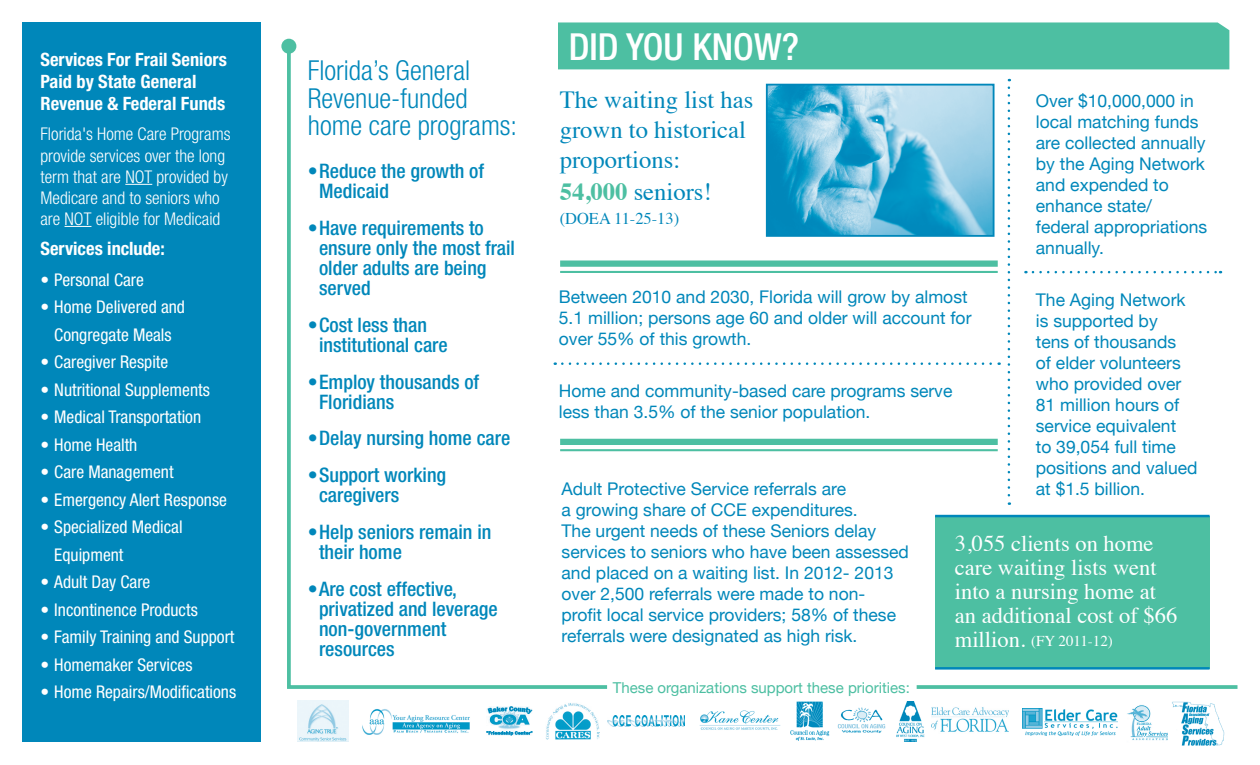
<style>
.page{position:relative;width:1260px;height:765px;background:#fff}
.page>*{position:absolute;margin:0;border:0;box-sizing:border-box;transform-origin:0 0}
.t1{font:500 condensed 37.38px "Helvetica Neue";color:#fff}
.t2{font:300 condensed 27.5px/27.5px "Helvetica Neue";color:#0087ba}
.t3{font:24.62px/29.6px "Times";color:#0087ba}
.t4{font:22.5px/23.8px "Times";color:#fff}
.t5{font:500 condensed 20px/20px "Helvetica Neue";color:#0087ba}
.t6{font:700 condensed 18.38px/22.1px "Helvetica Neue";color:#fff}
.t7{font:17.5px/21px "Helvetica Neue";color:#0087ba}
.t8{font:condensed 17.5px/27.5px "Helvetica Neue";color:#fff;text-align:center}
.t9{font:300 condensed 17.5px/21px "Helvetica Neue";color:#fff}
.t10{font:16.38px "Times";color:#0087ba}
.t11{font:15px "Helvetica Neue";color:#4dbfa2}
.t12{font:15px "Times";color:#fff}
.s1{font-weight:700;color:#4dbfa2}
.s2{font-size:22.5px}
</style>
<div class="page">
<div style="left:935px;top:516px;width:275px;height:153px;background:#4dbfa2"></div>
<div style="left:22px;top:22px;width:239px;height:720px;background:#0087ba"></div>
<img style="left:546px;top:703px;width:54px;height:36px">
<img style="left:362px;top:709px;width:108px;height:26px">
<img style="left:298px;top:701px;width:50px;height:40px">
<img style="left:486px;top:707px;width:47px;height:29px">
<img style="left:608px;top:716px;width:76px;height:11px">
<img style="left:837px;top:707px;width:48px;height:26px">
<img style="left:896px;top:701px;width:28px;height:40px">
<img style="left:790px;top:701px;width:40px;height:40px">
<img style="left:931px;top:707px;width:77px;height:25px">
<img style="left:699px;top:710px;width:82px;height:20px">
<img style="left:1023px;top:708px;width:94px;height:27px">
<svg style="left:287px;top:42px;width:324px;height:647px"></svg>
<div style="left:281px;top:39px;width:15px;height:15px;background:#4dbfa2;border-radius:50%"></div>
<svg style="left:917px;top:685px;width:321px;height:4px"></svg>
<img style="left:1127px;top:705px;width:41px;height:36px">
<img style="left:1172px;top:701px;width:53px;height:45px">
<svg style="left:125px;top:184px;width:27px;height:1px"></svg>
<svg style="left:65px;top:226px;width:26px;height:1px"></svg>
<div style="left:558px;top:22px;width:671px;height:47px;background:#4dbfa2"></div>
<hr style="left:935px;top:515px;width:275px;height:2px;background:#0087ba">
<hr style="left:935px;top:667px;width:275px;height:3px;background:#0087ba">
<svg style="left:562px;top:362px;width:438px;height:3px"></svg>
<svg style="left:1033px;top:271px;width:188px;height:2px"></svg>
<div style="left:560px;top:260px;width:438px;height:7px;background:#4dbfa2"></div>
<hr style="left:560px;top:271px;width:438px;height:2px;background:#4dbfa2">
<div style="left:560px;top:439px;width:438px;height:6px;background:#4dbfa2"></div>
<hr style="left:560px;top:449px;width:438px;height:2px;background:#4dbfa2">
<img style="left:769px;top:87px;width:223px;height:147px">
<div style="left:766px;top:84px;width:229px;height:153px;border:2px solid #0087ba"></div>
<svg style="left:1008px;top:88px;width:2px;height:417px"></svg>
<p class="t6" style="left:41px;top:48px;width:188px">Services For Frail Seniors<br>Paid by State General<br>Revenue &amp; Federal Funds</p>
<p class="t9" style="left:41px;top:124px;width:192px">Florida s' Home Care Programs provide services over the long term that are NOT provided by<br>Medicare and to seniors who are NOT eligible for Medicaid</p>
<p class="t6" style="left:41px;top:237px;width:126px">Services include:</p>
<p class="t8" style="left:41px;top:266px;width:105px">• Personal Care</p>
<p class="t8" style="left:41px;top:293px;width:146px">• Home Delivered and<br>Congregate Meals</p>
<p class="t8" style="left:41px;top:348px;width:129px">• Caregiver Respite</p>
<p class="t8" style="left:41px;top:376px;width:171px">• Nutritional Supplements</p>
<p class="t8" style="left:41px;top:403px;width:162px">• Medical Transportation</p>
<p class="t8" style="left:41px;top:431px;width:98px">• Home Health</p>
<p class="t8" style="left:41px;top:458px;width:135px">• Care Management</p>
<p class="t8" style="left:41px;top:486px;width:188px">• Emergency Alert Response</p>
<p class="t8" style="left:54px;top:513px;width:130px;text-align:left;text-indent:-14px">• Specialized Medical<br>Equipment</p>
<p class="t8" style="left:41px;top:568px;width:111px">• Adult Day Care</p>
<p class="t8" style="left:41px;top:596px;width:159px">• Incontinence Products</p>
<p class="t8" style="left:41px;top:623px;width:195px">• Family Training and Support</p>
<p class="t8" style="left:41px;top:651px;width:154px">• Homemaker Services</p>
<p class="t8" style="left:41px;top:678px;width:197px">• Home Repairs/Modifications</p>
<h2 class="t2" style="left:308px;top:57px;width:211px">Florida s’ General<br>Revenue-funded home care programs:</h2>
<p class="t5" style="left:319px;top:161px;width:167px;text-indent:-11px">•Reduce the growth of<br>Medicaid</p>
<p class="t5" style="left:319px;top:217px;width:197px;text-indent:-11px">•Have requirements to ensure only the most frail older adults are being served</p>
<p class="t5" style="left:319px;top:314px;width:130px;text-indent:-11px">•Cost less than institutional care</p>
<p class="t5" style="left:319px;top:371px;width:162px;text-indent:-11px">•Employ thousands of<br>Floridians</p>
<p class="t5" style="left:308px;top:428px;width:204px">•Delay nursing home care</p>
<p class="t5" style="left:319px;top:465px;width:129px;text-indent:-11px">•Support working caregivers</p>
<p class="t5" style="left:319px;top:522px;width:174px;text-indent:-11px">•Help seniors remain in their home</p>
<p class="t5" style="left:319px;top:579px;width:180px;text-indent:-11px">•Are cost effective, privatized and leverage non-government resources</p>
<h1 class="t1" style="left:569px;top:24px;width:232px">DID YOU KNOW?</h1>
<h3 class="t3" style="left:560px;top:83px;width:195px">The waiting list has grown to historical proportions:</h3>
<h3 class="t3" style="left:560px;top:175px;width:153px"><span class="s1">54,000</span> seniors!</h3>
<p class="t10" style="left:560px;top:203px;width:121px">(DOEA 11-25-13(</p>
<p class="t7" style="left:1036px;top:91px;width:173px">Over $10,000,000 in local matching funds are collected annually by the Aging Network and expended to enhance state/ federal appropriations annually.</p>
<p class="t7" style="left:1036px;top:290px;width:163px">The Aging Network is supported by<br>tens of thousands<br>of elder volunteers who provided over<br>81 million hours of service equivalent<br>to 39,054 full time positions and valued at $1.5 billion.</p>
<p class="t7" style="left:559px;top:287px;width:414px">Between 2010 and 2030, Florida will grow by almost<br>5.1 million; persons age 60 and older will account for over 55% of this growth.</p>
<p class="t7" style="left:559px;top:382px;width:395px">Home and community-based care programs serve less than 3.5% of the senior population.</p>
<p class="t7" style="left:562px;top:479px;width:349px">Adult Protective Service referrals are<br>a growing share of CCE expenditures.<br>The urgent needs of these Seniors delay services to seniors who have been assessed and placed on a waiting list In. 2012- 2013</p>
<p class="t7" style="left:562px;top:605px;width:336px">profit local service providers; 58% of these</p>
<p class="t4" style="left:955px;top:530px;width:224px">3,055 clients on home care waiting lists went into a nursing home at an additional cost of $66</p>
<p class="t12" style="left:1020px;top:627px;width:95px">(<span class="s2">.</span> FY 2011-12(</p>
<p class="t7" style="left:562px;top:584px;width:305px">over 2,500 referrals were made to non-</p>
<p class="t7" style="left:562px;top:626px;width:297px">referrals were designated as high risk.</p>
<p class="t4" style="left:955px;top:625px;width:67px">million</p>
<p class="t11" style="left:613px;top:677px;width:299px">These organizations support these priorities:</p>
</div>
